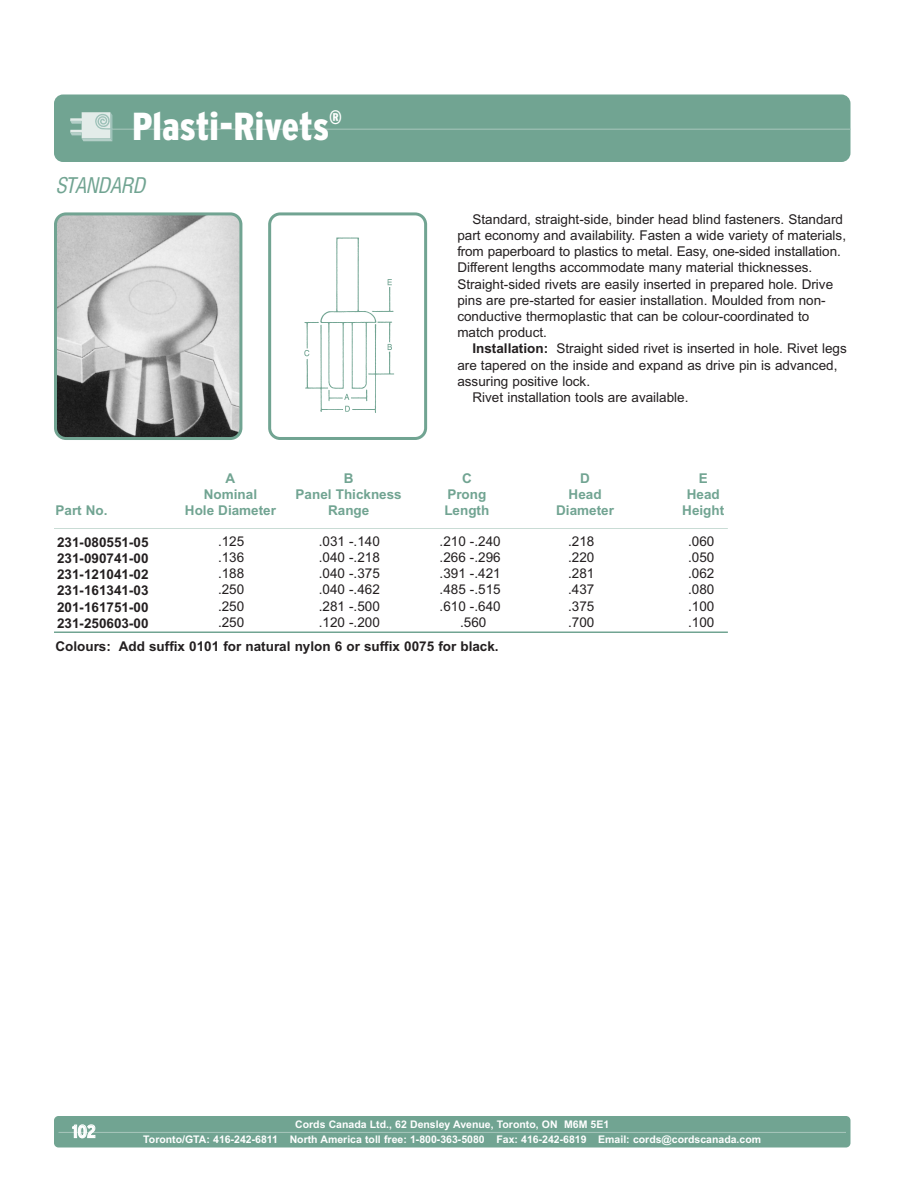
<style>
.page{position:relative;width:918px;height:1188px;background:#fff}
.page>*{position:absolute;margin:0;border:0;box-sizing:border-box;transform-origin:0 0}
.t1{font:900 condensed 39px "Interstate";color:#fff}
.t2{font:italic condensed 21px "Swiss 721 BT";color:#71a492}
.t3{font:700 condensed 18px "Interstate";color:#fff}
.t4{font:13.5px/16.2px "Arial";color:#231f20;text-align:justify}
.t5{font:700 13.5px/16.2px "Arial";color:#231f20;text-align:justify}
.t6{font:700 13.5px/16.2px "Arial";color:#71a492;text-align:center}
.t7{font:700 10.5px/15px "Arial";color:#fff;text-align:center}
.s1{font-weight:700}
</style>
<div class="page">
<div style="left:54px;top:1116px;width:796px;height:32px;background:#71a492;border-radius:4px"></div>
<hr style="left:58px;top:1132px;width:788px;height:1px;background:#a3c3b8">
<svg style="left:268px;top:212px;width:159px;height:228px"></svg>
<svg style="left:54px;top:212px;width:188px;height:228px;background:#b1b4b3"></svg>
<hr style="left:54px;top:632px;width:674px;height:1px;background:#71a492">
<div style="left:54px;top:94px;width:796px;height:68px;background:#71a492;border-radius:9px"></div>
<hr style="left:108px;top:129px;width:742px;height:1px;background:#a3c3b8">
<svg style="left:70px;top:112px;width:43px;height:29px"></svg>
<h1 class="t1" style="left:132px;top:111px;width:211px">Plasti-Rivets<sup>®</sup></h1>
<h2 class="t2" style="left:56px;top:176px;width:95px">STANDARD</h2>
<p class="t6" style="left:56px;top:504px;width:54px">Part No.</p>
<p class="t4" style="left:457px;top:212px;width:390px;text-align:left;text-indent:15px">Standard, straight-side, binder head blind fasteners. Standard part economy and availability. Fasten a wide variety of materials, from paperboard to plastics to metal. Easy, one-sided installation.<br>Different lengths accommodate many material thicknesses.<br>Straight-sided rivets are easily inserted in prepared hole. Drive pins are pre-started for easier installation. Moulded from non&shy;conductive thermoplastic that can be colour-coordinated to match product.</p>
<p class="t4" style="left:472px;top:342px;width:376px"><span class="s1">Installation:</span> Straight sided rivet is inserted in hole. Rivet legs</p>
<p class="t4" style="left:457px;top:358px;width:382px">are tapered on the inside and expand as drive pin is advanced,</p>
<p class="t4" style="left:457px;top:374px;width:134px">assuring positive lock.</p>
<p class="t4" style="left:472px;top:390px;width:218px">Rivet installation tools are available.</p>
<p class="t6" style="left:185px;top:471px;width:93px">A<br>Nominal<br>Hole Diameter</p>
<p class="t6" style="left:296px;top:471px;width:108px">B<br>Panel Thickness<br>Range</p>
<p class="t6" style="left:444px;top:471px;width:46px">C<br>Prong<br>Length</p>
<p class="t6" style="left:556px;top:471px;width:59px">D<br>Head<br>Diameter</p>
<p class="t6" style="left:682px;top:471px;width:43px">E<br>Head<br>Height</p>
<p class="t5" style="left:57px;top:535px;width:93px">231-080551-05<br>231-090741-00<br>231-121041-02<br>231-161341-03<br>201-161751-00<br>231-250603-00</p>
<p class="t4" style="left:218px;top:534px;width:28px">.125 .136 .188 .250 .250 .250</p>
<p class="t4" style="left:319px;top:534px;width:63px">.031 -.140 .040 -.218 .040 -.375 .040 -.462 .281 -.500 .120 -.200</p>
<p class="t4" style="left:440px;top:534px;width:63px;text-align:center">.210 -.240 .266 -.296 .391 -.421 .485 -.515 .610 -.640 .560</p>
<p class="t4" style="left:568px;top:534px;width:28px">.218 .220 .281 .437 .375 .700</p>
<p class="t4" style="left:688px;top:534px;width:28px">.060 .050 .062 .080 .100 .100</p>
<p class="t5" style="left:56px;top:640px;width:445px">Colours: Add suffix 0101 for natural nylon 6 or suffix 0075 for black.</p>
<h3 class="t3" style="left:72px;top:1124px;width:25px">102</h3>
<p class="t7" style="left:143px;top:1118px;width:619px">Cords Canada Ltd., 62 Densley Avenue, Toronto, ON M6M 5E1<br>Toronto/GTA: 416-242-6811 North America toll free: 1-800-363-5080 Fax: 416-242-6819 Email: cords@cordscanada.com</p>
</div>
